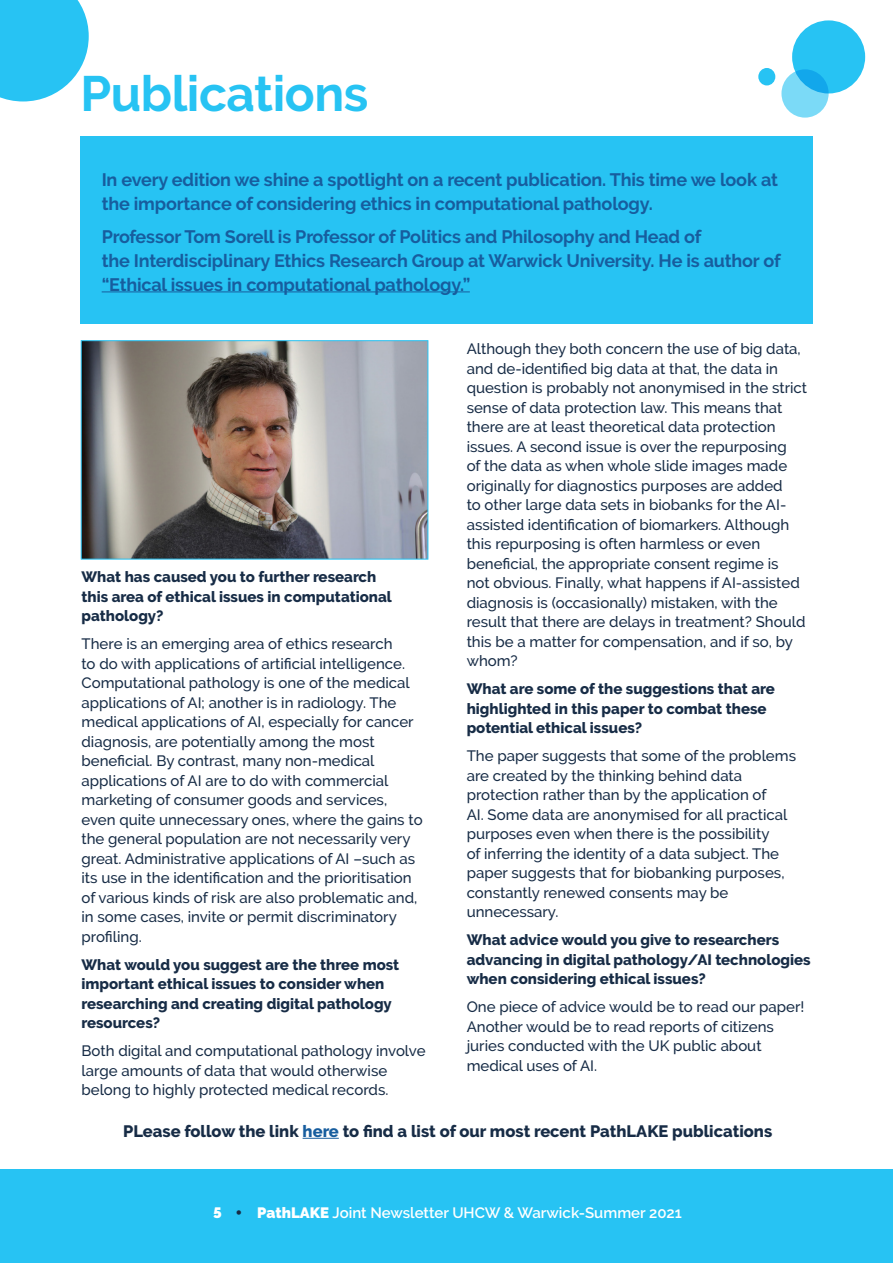
<style>
.page{position:relative;width:893px;height:1263px;background:#fff}
.page>*{position:absolute;margin:0;border:0;box-sizing:border-box;transform-origin:0 0}
.No_Spacing{font:700 49.5px "Raleway";letter-spacing:-.01em;color:#27c3f3}
.No_Spacing-2{font:700 18px/24px "Raleway";letter-spacing:-.01em;color:#175d9e}
.No_Spacing-3{font:800 16.5px "Raleway";color:#172c46}
.No_Spacing-4{font:500 15px/19.5px "Raleway";color:#172c46}
.No_Spacing-5{font:800 15px/19.5px "Raleway";color:#172c46}
.t1{font:600 15px "Raleway";color:#fff}
.s1{color:#175d9e}
.s2{font-weight:900}
.s3{color:#172c46}
</style>
<div class="page">
<div style="left:0;top:1169px;width:893px;height:94px;background:#27c3f3"></div>
<div style="left:792px;top:20px;width:73px;height:73px;background:#27c3f3;border-radius:50%"></div>
<svg style="left:0;top:0;width:89px;height:101px;background:#40caf4"></svg>
<svg style="left:781px;top:69px;width:48px;height:49px;background:#62cdf4"></svg>
<div style="left:758px;top:68px;width:17px;height:17px;background:#27c3f3;border-radius:50%"></div>
<div style="left:80px;top:136px;width:733px;height:188px;background:#27c3f3"></div>
<hr style="left:102px;top:291px;width:368px;height:1px;background:#175d9e">
<img style="left:80px;top:340px;width:349px;height:220px">
<hr style="left:303px;top:1138px;width:36px;height:1px;background:#175d9e">
<p class="No_Spacing" style="left:80px;top:65px;width:289px">Publications</p>
<p class="No_Spacing-2" style="left:102px;top:168px;width:678px">In every edition we shine a spotlight on a recent publication. This time we look at the importance of considering ethics in computational pathology.</p>
<p class="No_Spacing-2" style="left:102px;top:224px;width:680px">Professor Tom Sorell is Professor of Politics and Philosophy and Head of<br>the Interdisciplinary Ethics Research Group at Warwick University. He is author of “Ethical issues in computational pathology.”</p>
<p class="No_Spacing-5" style="left:81px;top:567px;width:312px">What has caused you to further research this area of ethical issues in computational pathology?</p>
<p class="No_Spacing-4" style="left:81px;top:634px;width:343px">There is an emerging area of ethics research<br>to do with applications of artificial intelligence.<br>Computational pathology is one of the medical applications of AI; another is in radiology. The medical applications of AI, especially for cancer diagnosis, are potentially among the most beneficial. By contrast, many non-medical applications of AI are to do with commercial marketing of consumer goods and services, even quite unnecessary ones, where the gains to the general population are not necessarily very great. Administrative applications of AI –such as its use in the identification and the prioritisation of various kinds of risk are also problematic and, in some cases, invite or permit discriminatory profiling.</p>
<p class="No_Spacing-5" style="left:81px;top:955px;width:319px">What would you suggest are the three most important ethical issues to consider when researching and creating digital pathology resources?</p>
<p class="No_Spacing-4" style="left:81px;top:1041px;width:346px">Both digital and computational pathology involve large amounts of data that would otherwise belong to highly protected medical records.</p>
<p class="No_Spacing-4" style="left:467px;top:339px;width:342px">Although they both concern the use of big data, and de-identified big data at that, the data in question is probably not anonymised in the strict sense of data protection law. This means that there are at least theoretical data protection issues. A second issue is over the repurposing<br>of the data as when whole slide images made originally for diagnostics purposes are added<br>to other large data sets in biobanks for the AI&shy;assisted identification of biomarkers. Although this repurposing is often harmless or even beneficial, the appropriate consent regime is<br>not obvious. Finally, what happens if AI-assisted diagnosis is (occasionally) mistaken, with the result that there are delays in treatment? Should this be a matter for compensation, and if so, by whom?</p>
<p class="No_Spacing-5" style="left:467px;top:679px;width:310px">What are some of the suggestions that are highlighted in this paper to combat these potential ethical issues?</p>
<p class="No_Spacing-4" style="left:467px;top:746px;width:331px">The paper suggests that some of the problems are created by the thinking behind data protection rather than by the application of<br>AI. Some data are anonymised for all practical purposes even when there is the possibility<br>of inferring the identity of a data subject. The paper suggests that for biobanking purposes, constantly renewed consents may be unnecessary.</p>
<p class="No_Spacing-5" style="left:467px;top:930px;width:346px">What advice would you give to researchers advancing in digital pathology/AI technologies when considering ethical issues?</p>
<p class="No_Spacing-4" style="left:467px;top:997px;width:339px">One piece of advice would be to read our paper!<br>Another would be to read reports of citizens juries conducted with the UK public about medical uses of AI.</p>
<p class="No_Spacing-3" style="left:123px;top:1122px;width:650px">PLease follow the link <span class="s1">here</span> to find a list of our most recent PathLAKE publications</p>
<p class="t1" style="left:213px;top:1204px;width:470px"><span class="s2">5</span> <span class="s3">•</span> <span class="s2">PathLAKE</span> Joint Newsletter UHCW &amp; Warwick-Summer 2021</p>
</div>
